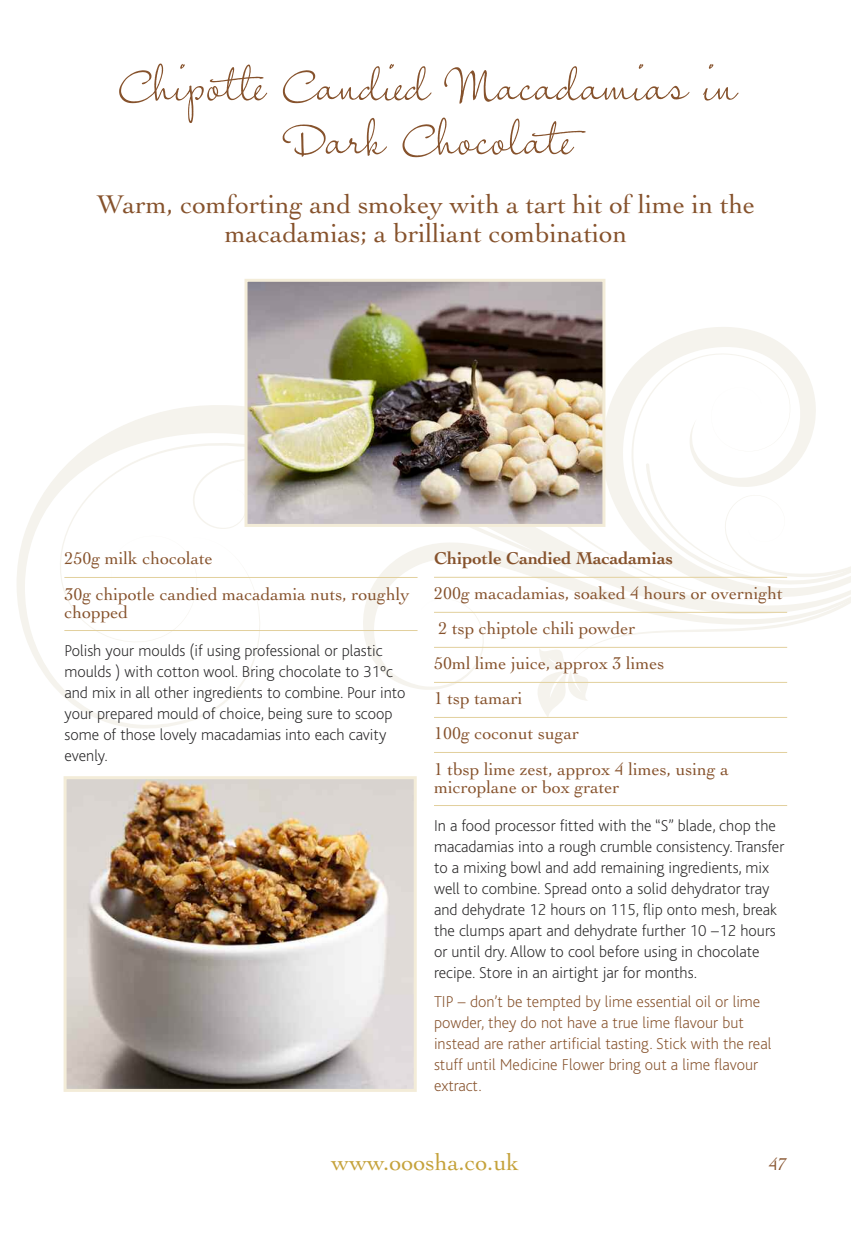
<style>
.page{position:relative;width:851px;height:1234px;background:#fff}
.page>*{position:absolute;margin:0;border:0;box-sizing:border-box;transform-origin:0 0}
.t1{font:54px/54px "Freedom Writer BF";color:#86522c;text-align:center}
.t2{font:27px/28.5px "Cochin";color:#86522c;text-align:center}
.t3{font:24px "Cochin";color:#c5a23b}
.t4{font:18px/35px "Cochin";color:#86522c}
.t5{font:700 18px "Cochin";color:#86522c}
.t6{font:200 16.5px/21px "Bliss";color:#272627}
.t7{font:200 16.5px/21px "Bliss";color:#86522c}
</style>
<div class="page">
<svg style="left:17px;top:405px;width:771px;height:323px"></svg>
<svg style="left:605px;top:327px;width:187px;height:101px;fill:#f9f8f5"></svg>
<svg style="left:362px;top:643px;width:426px;height:46px"></svg>
<svg style="left:631px;top:353px;width:185px;height:110px"></svg>
<svg style="left:59px;top:441px;width:512px;height:202px"></svg>
<svg style="left:571px;top:577px;width:279px;height:86px"></svg>
<svg style="left:516px;top:648px;width:73px;height:69px"></svg>
<svg style="left:762px;top:463px;width:88px;height:114px"></svg>
<svg style="left:192px;top:457px;width:134px;height:72px"></svg>
<svg style="left:470px;top:428px;width:292px;height:172px"></svg>
<hr style="left:64px;top:577px;width:353px;height:1px;background:#e2d09d">
<hr style="left:64px;top:630px;width:353px;height:1px;background:#e2d09d">
<hr style="left:434px;top:577px;width:353px;height:1px;background:#e2d09d">
<hr style="left:434px;top:612px;width:353px;height:1px;background:#e2d09d">
<hr style="left:434px;top:647px;width:353px;height:1px;background:#e2d09d">
<hr style="left:434px;top:682px;width:353px;height:1px;background:#e2d09d">
<hr style="left:434px;top:717px;width:353px;height:1px;background:#e2d09d">
<hr style="left:434px;top:752px;width:353px;height:1px;background:#e2d09d">
<hr style="left:434px;top:805px;width:353px;height:1px;background:#e2d09d">
<img style="left:248px;top:283px;width:353px;height:240px">
<div style="left:244px;top:279px;width:361px;height:248px;border:3px solid #f3ecd8"></div>
<img style="left:68px;top:780px;width:344px;height:307px">
<div style="left:64px;top:776px;width:352px;height:315px;border:3px solid #f3ecd8"></div>
<h1 class="t1" style="left:116px;top:54px;width:620px">Chipotle Candied Macadamias in<br>Dark Chocolate</h1>
<h2 class="t2" style="left:97px;top:193px;width:659px">Warm, comforting and smokey with a tart hit of lime in the macadamias; a brilliant combination</h2>
<p class="t4" style="left:64px;top:542px;width:346px">250g milk chocolate<br>30g chipotle candied macadamia nuts, roughly</p>
<p class="t4" style="left:64px;top:595px;width:65px">chopped</p>
<p class="t6" style="left:64px;top:641px;width:342px">Polish your moulds (if using professional or plastic moulds ) with cotton wool. Bring chocolate to 31ºc and mix in all other ingredients to combine. Pour into your prepared mould of choice, being sure to scoop some of those lovely macadamias into each cavity evenly.</p>
<p class="t5" style="left:434px;top:551px;width:241px">Chipotle Candied Macadamias</p>
<p class="t4" style="left:434px;top:577px;width:350px">200g macadamias, soaked 4 hours or overnight<br>2 tsp chiptole chili powder<br>50ml lime juice, approx 3 limes<br>1 tsp tamari<br>100g coconut sugar<br>1 tbsp lime zest, approx 4 limes, using a</p>
<p class="t4" style="left:434px;top:770px;width:187px">microplane or box grater</p>
<p class="t6" style="left:434px;top:816px;width:352px">In a food processor fitted with the “S” blade, chop the macadamias into a rough crumble consistency. Transfer to a mixing bowl and add remaining ingredients, mix well to combine. Spread onto a solid dehydrator tray and dehydrate 12 hours on 115, flip onto mesh, break the clumps apart and dehydrate further 10 –12 hours or until dry. Allow to cool before using in chocolate recipe. Store in an airtight jar for months.</p>
<p class="t7" style="left:434px;top:992px;width:339px">TIP – don’t be tempted by lime essential oil or lime powder, they do not have a true lime flavour but instead are rather artificial tasting. Stick with the real stuff until Medicine Flower bring out a lime flavour extract.</p>
<h3 class="t3" style="left:331px;top:1152px;width:189px">www.ooosha.co.uk</h3>
<p class="t4" style="left:769px;top:1148px;width:19px">47</p>
</div>
